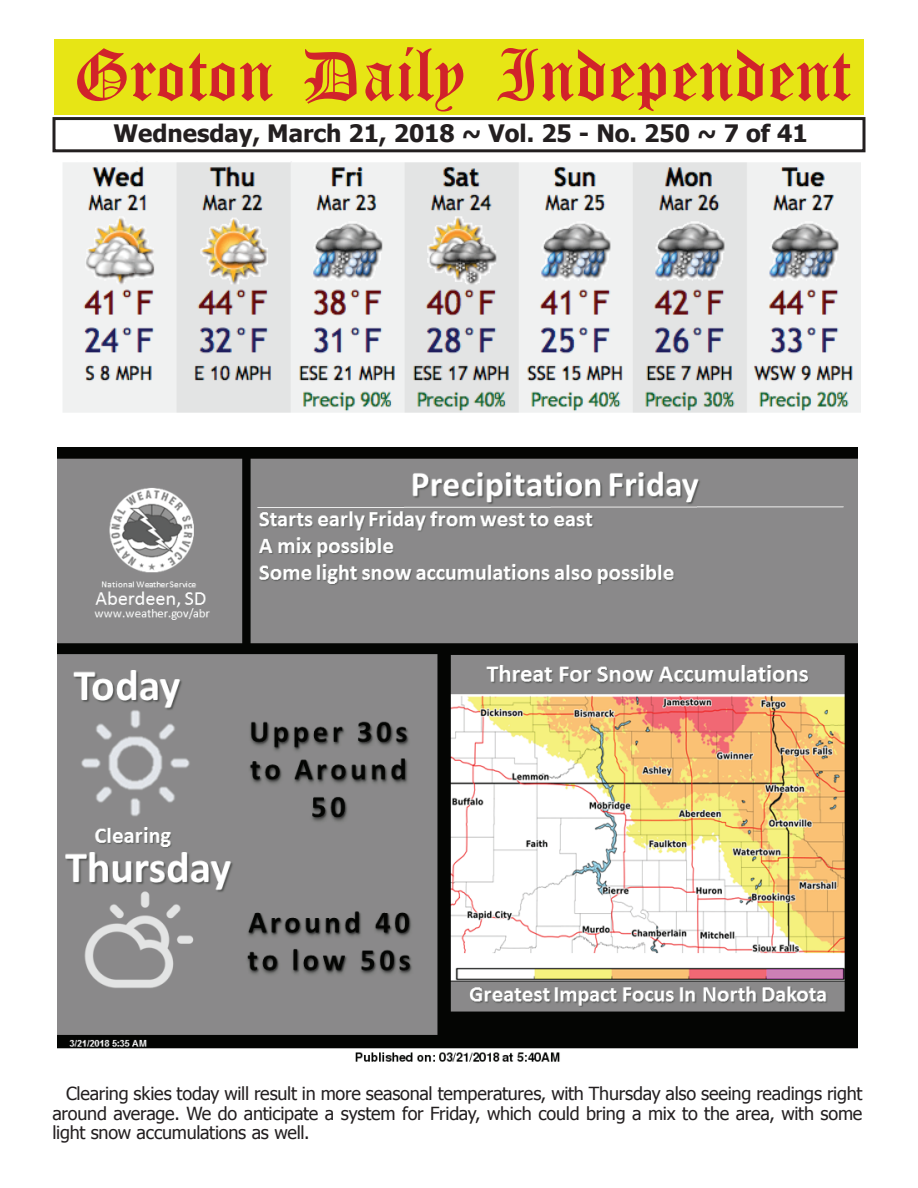
<style>
.page{position:relative;width:918px;height:1188px;background:#fff}
.page>*{position:absolute;margin:0;border:0;box-sizing:border-box;transform-origin:0 0}
.t1{font:54px "Old English Five";color:#d1232a}
.t2{font:700 24px "Tahoma";color:#231f20}
.t3{font:18px/19.5px "Tahoma";letter-spacing:-.015em;color:#231f20;text-align:justify}
</style>
<div class="page">
<div style="left:52px;top:117px;width:814px;height:35px;border:3px solid #231f20"></div>
<div style="left:54px;top:40px;width:810px;height:75px;background:#e7e515"></div>
<img style="left:63px;top:162px;width:798px;height:251px">
<img style="left:58px;top:448px;width:799px;height:614px">
<h1 class="t1" style="left:73px;top:50px;width:779px">Groton Daily Independent</h1>
<h2 class="t2" style="left:113px;top:116px;width:696px">Wednesday, March 21, 2018 ~ Vol. 25 - No. 250 ~ 7 of 41</h2>
<p class="t3" style="left:52px;top:1083px;width:811px;text-indent:14px">Clearing skies today will result in more seasonal temperatures, with Thursday also seeing readings right around average. We do anticipate a system for Friday, which could bring a mix to the area, with some light snow accumulations as well.</p>
</div>
